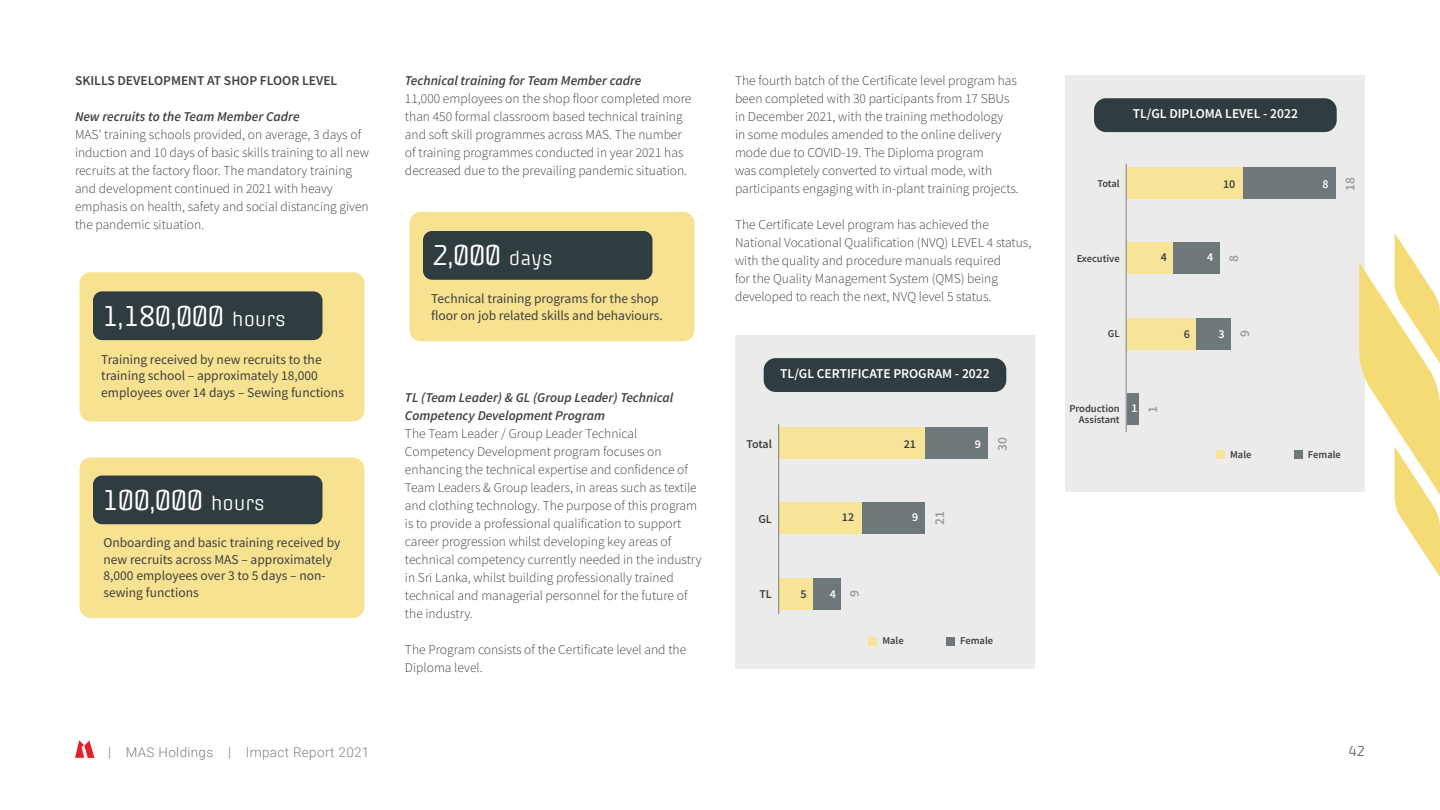
<style>
.page{position:relative;width:1440px;height:810px;background:#fff}
.page>*{position:absolute;margin:0;border:0;box-sizing:border-box;transform-origin:0 0}
.t1{font:27px "Offside";letter-spacing:-.01em;color:#fff}
.t2{font:300 13.5px/18px "Source Sans Pro";color:#404040}
.t3{font:13.5px/16.5px "Source Sans Pro";color:#404040}
.t4{font:italic 600 13.5px/18px "Source Sans Pro";color:#404040}
.t5{font:600 13.5px "Source Sans Pro";color:#fff}
.t6{font:600 13.5px "Source Sans Pro";color:#404040}
.t7{font:300 13.5px "Roboto";letter-spacing:.025em;color:#808080}
.t8{font:600 13.5px "Source Sans Pro";color:#989e9f}
.t9{font:13.5px "Offside";color:#666}
.t10{font:600 12px "Source Sans Pro";color:#404040}
.t11{font:600 12px "Source Sans Pro";color:#fff}
.t12{font:600 10.5px/10.5px "Source Sans Pro";color:#404040;text-align:right}
.s1{font-size:18px}
</style>
<div class="page">
<svg style="left:75px;top:740px;width:19px;height:18px"></svg>
<div style="left:1066px;top:75px;width:299px;height:416px;background:#ebebeb"></div>
<div style="left:1243px;top:168px;width:93px;height:31px;background:#6e7779"></div>
<div style="left:1126px;top:168px;width:117px;height:31px;background:#f7e498"></div>
<div style="left:80px;top:272px;width:284px;height:150px;background:#f7e291;border-radius:11px"></div>
<div style="left:410px;top:212px;width:284px;height:129px;background:#f7e291;border-radius:11px"></div>
<div style="left:80px;top:458px;width:284px;height:160px;background:#f7e291;border-radius:11px"></div>
<svg style="left:1359px;top:233px;width:81px;height:344px"></svg>
<div style="left:93px;top:291px;width:229px;height:49px;background:#303d40;border-radius:9px"></div>
<div style="left:423px;top:231px;width:229px;height:49px;background:#303d40;border-radius:9px"></div>
<div style="left:93px;top:476px;width:229px;height:48px;background:#303d40;border-radius:9px"></div>
<div style="left:735px;top:335px;width:300px;height:334px;background:#ebebeb"></div>
<div style="left:925px;top:428px;width:63px;height:31px;background:#6e7779"></div>
<div style="left:862px;top:503px;width:63px;height:31px;background:#6e7779"></div>
<div style="left:813px;top:578px;width:28px;height:31px;background:#6e7779"></div>
<div style="left:778px;top:428px;width:147px;height:31px;background:#f7e498"></div>
<div style="left:778px;top:503px;width:84px;height:31px;background:#f7e498"></div>
<div style="left:778px;top:578px;width:35px;height:31px;background:#f7e498"></div>
<div style="left:946px;top:637px;width:9px;height:9px;background:#6e7779"></div>
<div style="left:869px;top:637px;width:8px;height:9px;background:#f7e498"></div>
<div style="left:764px;top:358px;width:242px;height:34px;background:#303d40;border-radius:12px"></div>
<div style="left:1294px;top:451px;width:8px;height:8px;background:#6e7779"></div>
<div style="left:1216px;top:451px;width:9px;height:8px;background:#f7e498"></div>
<div style="left:1094px;top:98px;width:243px;height:34px;background:#303d40;border-radius:12px"></div>
<div style="left:1127px;top:394px;width:11px;height:31px;background:#6e7779"></div>
<div style="left:1173px;top:243px;width:46px;height:31px;background:#6e7779"></div>
<div style="left:1126px;top:243px;width:47px;height:31px;background:#f7e498"></div>
<div style="left:1196px;top:318px;width:35px;height:31px;background:#6e7779"></div>
<div style="left:1126px;top:318px;width:70px;height:31px;background:#f7e498"></div>
<hr style="left:778px;top:424px;width:1px;height:190px;background:#808080">
<hr style="left:1126px;top:164px;width:1px;height:268px;background:#808080">
<p class="t6" style="left:75px;top:72px;width:264px">SKILLS DEVELOPMENT AT SHOP FLOOR LEVEL</p>
<p class="t4" style="left:75px;top:108px;width:226px">New recruits to the Team Member Cadre</p>
<p class="t2" style="left:75px;top:126px;width:296px">MAS’ training schools provided, on average, 3 days of induction and 10 days of basic skills training to all new recruits at the factory floor. The mandatory training and development continued in 2021 with heavy emphasis on health, safety and social distancing given the pandemic situation.</p>
<h1 class="t1" style="left:102px;top:299px;width:186px">1,180,000 <span class="s1">hours</span></h1>
<p class="t3" style="left:101px;top:351px;width:244px">Training received by new recruits to the training school – approximately 18,000 employees over 14 days – Sewing functions</p>
<h1 class="t1" style="left:102px;top:483px;width:165px">100,000 <span class="s1">hours</span></h1>
<p class="t3" style="left:103px;top:534px;width:238px">Onboarding and basic training received by new recruits across MAS – approximately 8,000 employees over 3 to 5 days – non&shy;sewing functions</p>
<p class="t4" style="left:405px;top:71px;width:238px">Technical training for Team Member cadre</p>
<p class="t2" style="left:405px;top:90px;width:288px">11,000 employees on the shop floor completed more than 450 formal classroom based technical training and soft skill programmes across MAS. The number of training programmes conducted in year 2021 has decreased due to the prevailing pandemic situation.</p>
<h1 class="t1" style="left:432px;top:238px;width:123px">2,000 <span class="s1">days</span></h1>
<p class="t3" style="left:431px;top:291px;width:233px">Technical training programs for the shop floor on job related skills and behaviours.</p>
<p class="t4" style="left:405px;top:388px;width:270px">TL (Team Leader) &amp; GL (Group Leader) Technical<br>Competency Development Program</p>
<p class="t2" style="left:405px;top:424px;width:298px">The Team Leader / Group Leader Technical Competency Development program focuses on enhancing the technical expertise and confidence of Team Leaders &amp; Group leaders, in areas such as textile and clothing technology. The purpose of this program is to provide a professional qualification to support career progression whilst developing key areas of technical competency currently needed in the industry in Sri Lanka, whilst building professionally trained technical and managerial personnel for the future of the industry.</p>
<p class="t2" style="left:405px;top:640px;width:283px">The Program consists of the Certificate level and the<br>Diploma level.</p>
<p class="t2" style="left:735px;top:72px;width:285px">The fourth batch of the Certificate level program has been completed with 30 participants from 17 SBUs in December 2021, with the training methodology<br>in some modules amended to the online delivery mode due to COVID-19. The Diploma program<br>was completely converted to virtual mode, with participants engaging with in-plant training projects.</p>
<p class="t2" style="left:735px;top:216px;width:298px">The Certificate Level program has achieved the National Vocational Qualification (NVQ) LEVEL 4 status, with the quality and procedure manuals required<br>for the Quality Management System (QMS) being developed to reach the next, NVQ level 5 status.</p>
<p class="t5" style="left:780px;top:365px;width:211px">TL/GL CERTIFICATE PROGRAM - 2022</p>
<p class="t10" style="left:746px;top:436px;width:27px">Total</p>
<p class="t10" style="left:904px;top:436px;width:14px">21</p>
<p class="t8" style="left:993px;top:451px;width:15px;rotate:-90deg">30</p>
<p class="t11" style="left:975px;top:436px;width:8px">9</p>
<p class="t10" style="left:758px;top:511px;width:15px">GL</p>
<p class="t10" style="left:842px;top:509px;width:14px">12</p>
<p class="t11" style="left:912px;top:509px;width:8px">9</p>
<p class="t8" style="left:931px;top:525px;width:15px;rotate:-90deg">21</p>
<p class="t10" style="left:759px;top:586px;width:14px">TL</p>
<p class="t10" style="left:801px;top:586px;width:8px">5</p>
<p class="t11" style="left:830px;top:586px;width:8px">4</p>
<p class="t8" style="left:845px;top:597px;width:8px;rotate:-90deg">9</p>
<p class="t12" style="left:882px;top:635px;width:23px">Male</p>
<p class="t12" style="left:960px;top:635px;width:34px">Female</p>
<p class="t5" style="left:1133px;top:105px;width:167px">TL/GL DIPLOMA LEVEL - 2022</p>
<p class="t12" style="left:1097px;top:178px;width:24px">Total</p>
<p class="t10" style="left:1223px;top:176px;width:14px">10</p>
<p class="t11" style="left:1323px;top:176px;width:8px">8</p>
<p class="t8" style="left:1341px;top:191px;width:15px;rotate:-90deg">18</p>
<p class="t12" style="left:1077px;top:253px;width:45px">Executive</p>
<p class="t10" style="left:1161px;top:250px;width:8px">4</p>
<p class="t11" style="left:1207px;top:250px;width:8px">4</p>
<p class="t8" style="left:1225px;top:262px;width:8px;rotate:-90deg">8</p>
<p class="t12" style="left:1108px;top:328px;width:13px">GL</p>
<p class="t12" style="left:1069px;top:403px;width:52px">Production<br>Assistant</p>
<p class="t11" style="left:1131px;top:400px;width:8px">1</p>
<p class="t8" style="left:1144px;top:413px;width:8px;rotate:-90deg">1</p>
<p class="t10" style="left:1184px;top:326px;width:8px">6</p>
<p class="t11" style="left:1218px;top:326px;width:8px">3</p>
<p class="t8" style="left:1236px;top:337px;width:8px;rotate:-90deg">9</p>
<p class="t12" style="left:1230px;top:449px;width:23px">Male</p>
<p class="t12" style="left:1308px;top:449px;width:34px">Female</p>
<p class="t7" style="left:108px;top:742px;width:263px">| MAS Holdings | Impact Report 2021</p>
<p class="t9" style="left:1349px;top:742px;width:18px">42</p>
</div>
